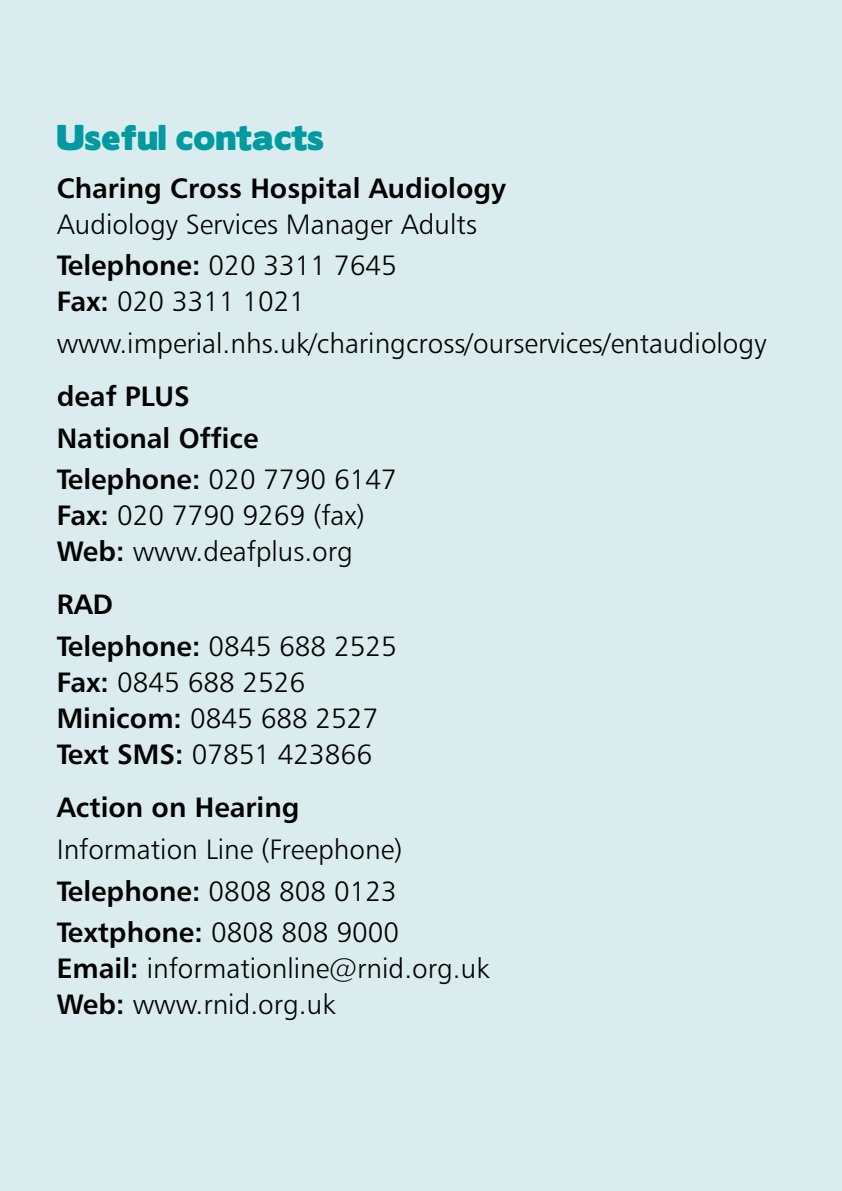
<style>
.page{position:relative;width:842px;height:1191px;background:#daeced}
.page>*{position:absolute;margin:0;border:0;box-sizing:border-box;transform-origin:0 0}
.t1{font:32px "Boris Black Bloxx";letter-spacing:.01em;color:#009ba1}
.t2{font:28px/36px "Humanist 777 BT Light B";color:#000}
.t3{font:28px/41.6px "Humanist 777 BT Bold B";color:#000}
.s1{font-family:"Humanist 777 BT Bold B"}
</style>
<div class="page">
<p class="t1" style="left:57px;top:113px;width:269px">Useful contacts</p>
<p class="t3" style="left:57px;top:166px;width:451px">Charing Cross Hospital Audiology</p>
<p class="t2" style="left:57px;top:203px;width:422px;line-height:41.6px">Audiology Services Manager Adults<br><span class="s1">Telephone:</span> 020 3311 7645</p>
<p class="t2" style="left:57px;top:280px;width:711px;line-height:41.6px"><span class="s1">Fax:</span> 020 3311 1021 www.imperial.nhs.uk/charingcross/ourservices/entaudiology</p>
<p class="t3" style="left:57px;top:375px;width:203px">deaf PLUS<br>National Office</p>
<p class="t2" style="left:57px;top:461px;width:342px"><span class="s1">Telephone:</span> 020 7790 6147<br><span class="s1">Fax:</span> 020 7790 9269 (fax)<br><span class="s1">Web:</span> www.deafplus.org</p>
<p class="t3" style="left:57px;top:583px;width:58px">RAD</p>
<p class="t2" style="left:57px;top:628px;width:342px"><span class="s1">Telephone:</span> 0845 688 2525<br><span class="s1">Fax:</span> 0845 688 2526<br><span class="s1">Minicom:</span> 0845 688 2527<br><span class="s1">Text SMS:</span> 07851 423866</p>
<p class="t3" style="left:57px;top:786px;width:244px">Action on Hearing</p>
<p class="t2" style="left:57px;top:828px;width:347px;line-height:41.6px">Information Line (Freephone)<br><span class="s1">Telephone:</span> 0808 808 0123<br><span class="s1">Textphone:</span> 0808 808 9000</p>
<p class="t2" style="left:57px;top:950px;width:434px"><span class="s1">Email:</span> informationline@rnid.org.uk<br><span class="s1">Web:</span> www.rnid.org.uk</p>
</div>
